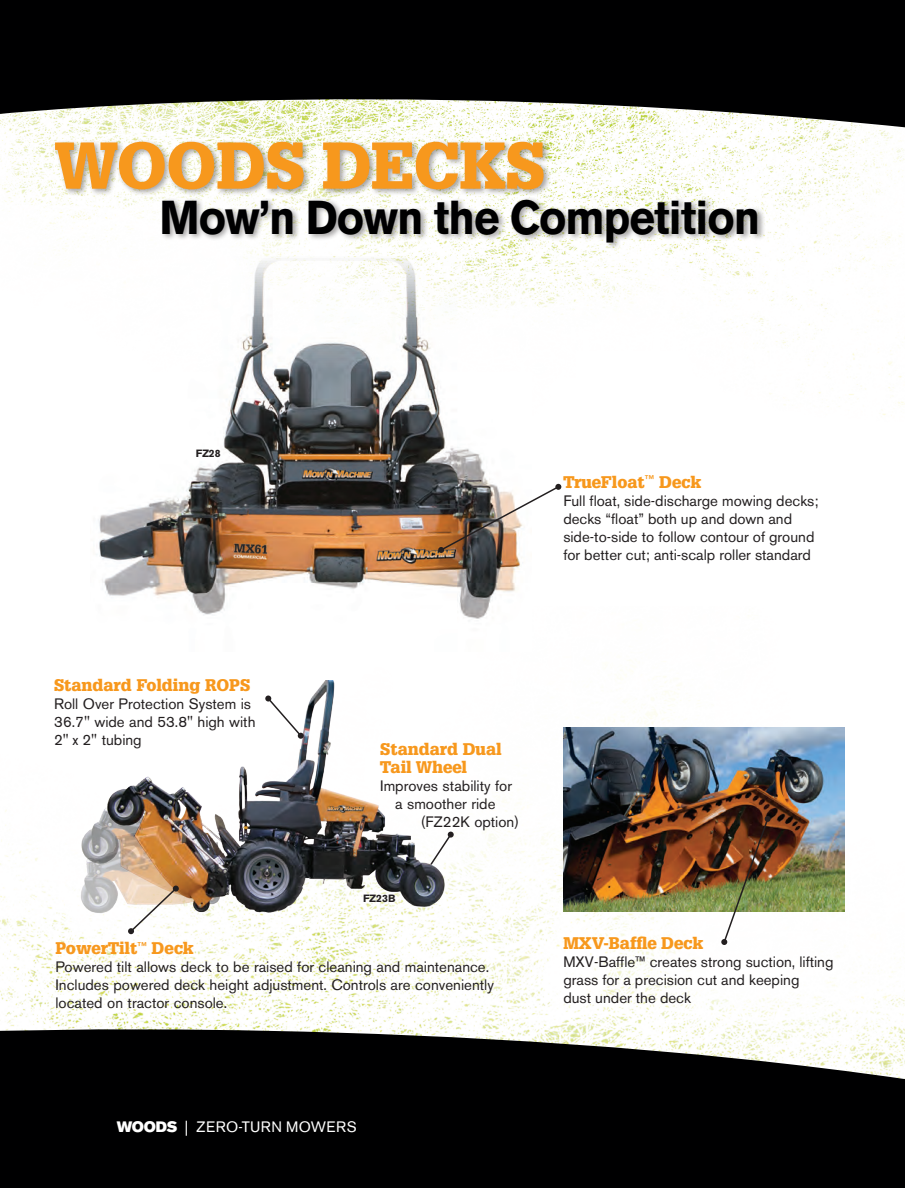
<style>
.page{position:relative;width:905px;height:1188px;background:#fff}
.page>*{position:absolute;margin:0;border:0;box-sizing:border-box;transform-origin:0 0}
.COPY{font:900 64.5px "Glypha";letter-spacing:-.01em;color:#f7981d}
.COPY-2{font:700 47.1px "Akzidenz Grotesk BE";letter-spacing:-.02em;color:#000001;scale:.93 1}
.t1{font:900 16.5px/18px "Glypha";color:#f7981d}
.key_features-body{font:15px/18px "Akzidenz Grotesk BE";color:#231f20}
.Feature_Title{font:15px/18px "Akzidenz Grotesk BE";color:#231f20}
.t2{font:15px "Akzidenz Grotesk BE";letter-spacing:.04em;color:#fff}
.t3{font:700 10.5px "Akzidenz Grotesk BE";color:#231f20}
.s1{font-family:"Akzidenz Grotesk BE Super"}
</style>
<div class="page">
<img style="left:0;top:128px;width:904px;height:360px">
<img style="left:0;top:670px;width:904px;height:344px">
<svg style="left:0;top:1014px;width:904px;height:174px;background:#292929"></svg>
<svg style="left:0;top:0;width:904px;height:128px;background:#282926"></svg>
<img style="left:563px;top:728px;width:281px;height:184px">
<img style="left:68px;top:680px;width:419px;height:260px">
<img style="left:721px;top:816px;width:49px;height:129px">
<svg style="left:128px;top:886px;width:51px;height:48px"></svg>
<div style="left:53px;top:139px;width:498px;height:57px;background:#231f20;opacity:.4"></div>
<div style="left:161px;top:197px;width:604px;height:53px;background:#231f20;opacity:.4"></div>
<img style="left:90px;top:216px;width:441px;height:403px">
<svg style="left:265px;top:696px;width:39px;height:43px"></svg>
<img style="left:438px;top:484px;width:123px;height:69px">
<p class="COPY" style="left:54px;top:127px;width:492px">WOODS DECKS</p>
<p class="COPY-2" style="left:159px;top:191px;width:647px">Mow’n Down the Competition</p>
<p class="t3" style="left:196px;top:447px;width:26px">FZ28</p>
<p class="t1" style="left:563px;top:473px;width:139px">TrueFloat<sup>™</sup> Deck</p>
<p class="Feature_Title" style="left:563px;top:492px;width:256px">Full float, side-discharge mowing decks; decks “float” both up and down and side-to-side to follow contour of ground for better cut; anti-scalp roller standard</p>
<p class="t1" style="left:54px;top:676px;width:198px">Standard Folding ROPS</p>
<p class="key_features-body" style="left:54px;top:695px;width:203px">Roll Over Protection System is<br>36.7" wide and 53.8" high with<br>2" x 2" tubing</p>
<p class="t1" style="left:380px;top:740px;width:123px">Standard Dual<br>Tail Wheel</p>
<p class="key_features-body" style="left:380px;top:776px;width:133px">Improves stability for</p>
<p class="key_features-body" style="left:395px;top:794px;width:102px">a smoother ride</p>
<p class="key_features-body" style="left:421px;top:812px;width:100px">(FZ22K option)</p>
<p class="t3" style="left:363px;top:893px;width:34px">FZ23B</p>
<p class="t1" style="left:56px;top:939px;width:140px">PowerTilt<sup>™</sup> Deck</p>
<p class="key_features-body" style="left:56px;top:958px;width:440px">Powered tilt allows deck to be raised for cleaning and maintenance.<br>Includes powered deck height adjustment. Controls are conveniently located on tractor console.</p>
<p class="t2" style="left:117px;top:1118px;width:241px"><span class="s1">WOODS</span> | ZERO-TURN MOWERS</p>
<p class="t1" style="left:563px;top:934px;width:141px">MXV-Baffle Deck</p>
<p class="Feature_Title" style="left:563px;top:953px;width:272px">MXV-Baffle™ creates strong suction, lifting grass for a precision cut and keeping<br>dust under the deck</p>
</div>
